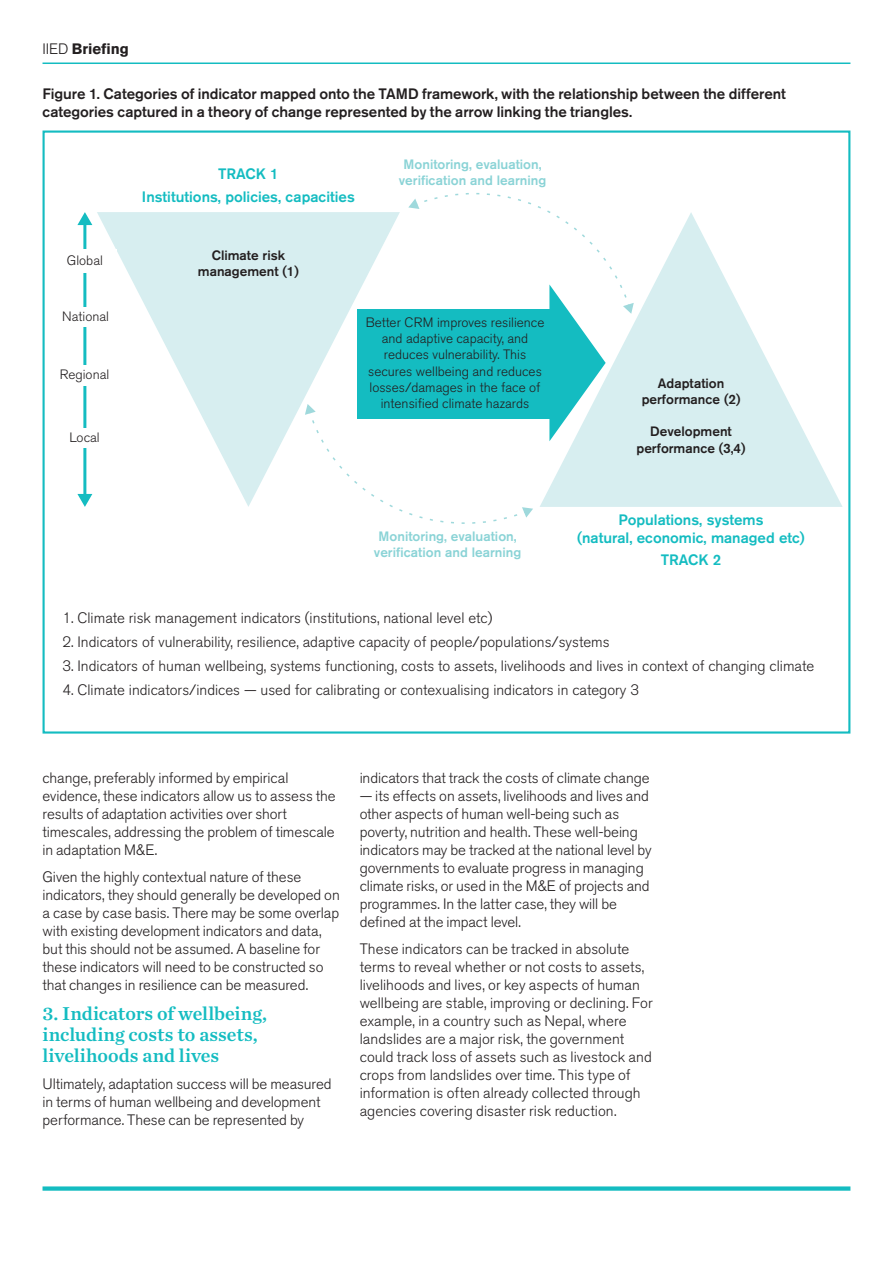
<style>
.page{position:relative;width:893px;height:1263px;background:#fff}
.page>*{position:absolute;margin:0;border:0;box-sizing:border-box;transform-origin:0 0}
.t1{font:19.5px/21px "Chronicle Text G1 Semi";letter-spacing:-.005em;color:#14bcc1}
.t2{font:300 15px/18px "Akzidenz Grotesk BE";color:#231f20}
.t3{font:500 15px/18px "Akzidenz Grotesk BE";letter-spacing:-.005em;color:#231f20}
.t4{font:500 15px/18px "Akzidenz Grotesk BE";color:#14bcc1;text-align:center}
.t5{font:700 15px "Akzidenz Grotesk BE";letter-spacing:-.005em;color:#231f20}
.t6{font:300 13.5px/16.2px "Akzidenz Grotesk BE";color:#231f20;text-align:center}
.t7{font:500 13.5px/16.2px "Akzidenz Grotesk BE";color:#8ad3d6;text-align:center}
.t8{font:500 13.5px/16.2px "Akzidenz Grotesk BE";color:#231f20;text-align:center}
.s1{font-weight:300}
</style>
<div class="page">
<hr style="left:43px;top:63px;width:807px;height:1px;background:#14bcc1">
<div style="left:43px;top:1186px;width:807px;height:5px;background:#14bcc1"></div>
<svg style="left:97px;top:212px;width:208px;height:295px;fill:#d7eef0"></svg>
<svg style="left:634px;top:212px;width:209px;height:295px;fill:#d7eef0"></svg>
<svg style="left:305px;top:193px;width:329px;height:331px"></svg>
<hr style="left:83px;top:223px;width:3px;height:273px;background:#14bcc1">
<svg style="left:77px;top:212px;width:15px;height:13px"></svg>
<svg style="left:77px;top:494px;width:15px;height:13px"></svg>
<div style="left:53px;top:249px;width:63px;height:24px;background:#fff"></div>
<div style="left:56px;top:307px;width:60px;height:19px;background:#fff"></div>
<div style="left:50px;top:365px;width:69px;height:21px;background:#fff"></div>
<div style="left:63px;top:429px;width:43px;height:19px;background:#fff"></div>
<p class="t5" style="left:43px;top:40px;width:88px"><span class="s1">IIED</span> Briefing</p>
<p class="t3" style="left:43px;top:84px;width:745px">Figure 1. Categories of indicator mapped onto the TAMD framework, with the relationship between the different categories captured in a theory of change represented by the arrow linking the triangles.</p>
<p class="t6" style="left:67px;top:253px;width:37px">Global</p>
<p class="t6" style="left:62px;top:308px;width:48px">National</p>
<p class="t6" style="left:60px;top:367px;width:51px">Regional</p>
<p class="t6" style="left:69px;top:430px;width:32px">Local</p>
<p class="t4" style="left:218px;top:165px;width:62px">TRACK 1</p>
<p class="t4" style="left:142px;top:187px;width:214px">Institutions, policies, capacities</p>
<p class="t7" style="left:399px;top:155px;width:149px">Monitoring, evaluation, verification and learning</p>
<p class="t8" style="left:198px;top:247px;width:103px">Climate risk management (1)</p>
<p class="t6" style="left:366px;top:315px;width:180px">Better CRM improves resilience and adaptive capacity, and reduces vulnerability. This secures wellbeing and reduces losses/damages in the face of intensified climate hazards</p>
<p class="t7" style="left:374px;top:528px;width:149px">Monitoring, evaluation, verification and learning</p>
<p class="t8" style="left:642px;top:375px;width:100px">Adaptation performance (2)</p>
<p class="t8" style="left:636px;top:423px;width:111px">Development performance (3,4)</p>
<p class="t4" style="left:577px;top:511px;width:229px">Populations, systems<br>(natural, economic, managed etc)</p>
<p class="t4" style="left:661px;top:550px;width:62px">TRACK 2</p>
<p class="t2" style="left:62px;top:610px;width:432px">1. Climate risk management indicators (institutions, national level etc)</p>
<p class="t2" style="left:62px;top:634px;width:549px">2. Indicators of vulnerability, resilience, adaptive capacity of people/populations/systems</p>
<p class="t2" style="left:62px;top:658px;width:753px">3. Indicators of human wellbeing, systems functioning, costs to assets, livelihoods and lives in context of changing climate</p>
<p class="t2" style="left:62px;top:682px;width:578px">4. Climate indicators/indices — used for calibrating or contexualising indicators in category 3</p>
<p class="t2" style="left:43px;top:769px;width:295px">change, preferably informed by empirical evidence, these indicators allow us to assess the results of adaptation activities over short timescales, addressing the problem of timescale in adaptation M&amp;E.</p>
<p class="t2" style="left:43px;top:868px;width:299px">Given the highly contextual nature of these indicators, they should generally be developed on a case by case basis. There may be some overlap with existing development indicators and data, but this should not be assumed. A baseline for these indicators will need to be constructed so that changes in resilience can be measured.</p>
<h1 class="t1" style="left:43px;top:1002px;width:226px">3. Indicators of wellbeing, including costs to assets, livelihoods and lives</h1>
<p class="t2" style="left:43px;top:1075px;width:291px">Ultimately, adaptation success will be measured in terms of human wellbeing and development performance. These can be represented by</p>
<p class="t2" style="left:360px;top:769px;width:291px">indicators that track the costs of climate change</p>
<p class="t2" style="left:360px;top:787px;width:293px">— its effects on assets, livelihoods and lives and other aspects of human well-being such as poverty, nutrition and health. These well-being indicators may be tracked at the national level by governments to evaluate progress in managing climate risks, or used in the M&amp;E of projects and programmes. In the latter case, they will be defined at the impact level.</p>
<p class="t2" style="left:360px;top:940px;width:295px">These indicators can be tracked in absolute terms to reveal whether or not costs to assets, livelihoods and lives, or key aspects of human wellbeing are stable, improving or declining. For example, in a country such as Nepal, where landslides are a major risk, the government could track loss of assets such as livestock and crops from landslides over time. This type of information is often already collected through agencies covering disaster risk reduction.</p>
</div>
